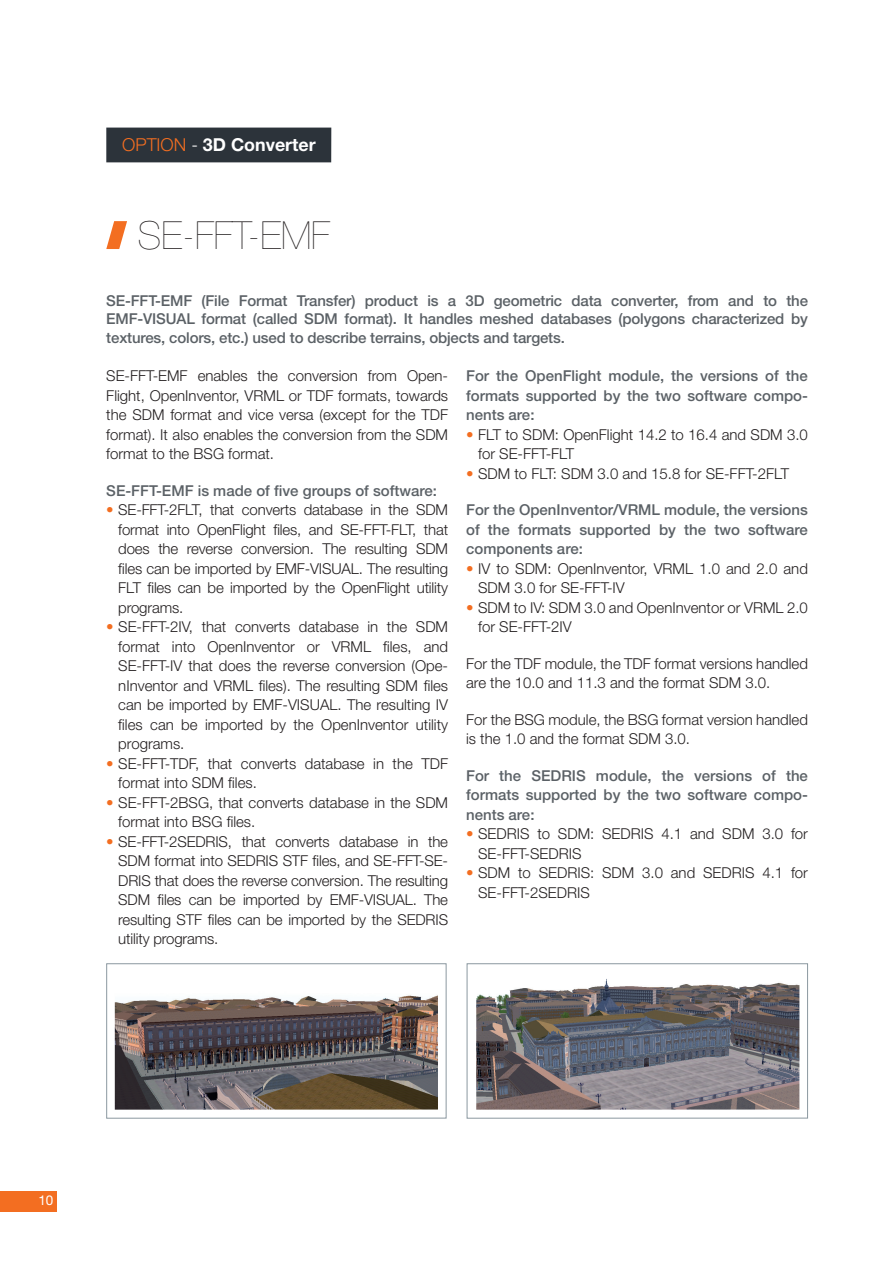
<style>
.page{position:relative;width:893px;height:1263px;background:#fff}
.page>*{position:absolute;margin:0;border:0;box-sizing:border-box;transform-origin:0 0}
.t1{font:200 38.7px "Helvetica Neue LT Std";color:#231f20}
.Main_features_INTE{font:700 17.85px "Helvetica Neue LT Std";color:#fff}
.TEXTE{font:300 15px/19.5px "Helvetica Neue LT Std";color:#231f20}
.TEXTE-2{font:500 15px/19.5px "Helvetica Neue LT Std";letter-spacing:-.01em;color:#5b6166;text-align:justify}
.t2{font:13.5px "Helvetica Neue LT Std";color:#fff}
.s1{font-weight:300;color:#f36e21}
.s2{font-weight:300}
.s3{color:#f36e21}
</style>
<div class="page">
<div style="left:0;top:1191px;width:57px;height:20px;background:#f36e21"></div>
<div style="left:106px;top:128px;width:225px;height:34px;background:#2c333a"></div>
<svg style="left:106px;top:221px;width:21px;height:28px"></svg>
<div style="left:106px;top:963px;width:340px;height:155px;border:1px solid #8b98a0"></div>
<div style="left:467px;top:963px;width:341px;height:155px;border:1px solid #8b98a0"></div>
<img style="left:115px;top:995px;width:323px;height:115px">
<img style="left:476px;top:979px;width:323px;height:131px">
<p class="Main_features_INTE" style="left:122px;top:134px;width:195px"><span class="s1">OPTION</span> <span class="s2">-</span> 3D Converter</p>
<p class="t1" style="left:138px;top:213px;width:194px">SE-FFT-EMF</p>
<p class="TEXTE-2" style="left:106px;top:291px;width:703px;line-height:18px">SE-FFT-EMF (File Format Transfer) product is a 3D geometric data converter, from and to the<br>EMF-VISUAL format (called SDM format). It handles meshed databases (polygons characterized by</p>
<p class="TEXTE-2" style="left:106px;top:328px;width:460px">textures, colors, etc.) used to describe terrains, objects and targets.</p>
<p class="TEXTE" style="left:106px;top:366px;width:343px;text-align:justify">SE-FFT-EMF enables the conversion from Open-Flight, OpenInventor, VRML or TDF formats, towards the SDM format and vice versa (except for the TDF format). It also enables the conversion from the SDM format to the BSG format.</p>
<p class="TEXTE-2" style="left:106px;top:480px;width:332px">SE-FFT-EMF is made of five groups of software:</p>
<p class="TEXTE" style="left:118px;top:500px;width:331px;text-align:justify;text-indent:-12px"><span class="s3">•</span> SE-FFT-2FLT, that converts database in the SDM format into OpenFlight files, and SE-FFT-FLT, that does the reverse conversion. The resulting SDM files can be imported by EMF-VISUAL. The resulting FLT files can be imported by the OpenFlight utility programs.</p>
<p class="TEXTE" style="left:118px;top:617px;width:331px;text-align:justify;text-indent:-12px"><span class="s3">•</span> SE-FFT-2IV, that converts database in the SDM format into OpenInventor or VRML files, and SE-FFT-IV that does the reverse conversion (Ope&shy;nInventor and VRML files). The resulting SDM files can be imported by EMF-VISUAL. The resulting IV files can be imported by the OpenInventor utility programs.</p>
<p class="TEXTE" style="left:118px;top:753px;width:331px;text-indent:-12px"><span class="s3">•</span> SE-FFT-TDF, that converts database in the TDF format into SDM files.</p>
<p class="TEXTE" style="left:118px;top:792px;width:331px;text-indent:-12px"><span class="s3">•</span> SE-FFT-2BSG, that converts database in the SDM format into BSG files.</p>
<p class="TEXTE" style="left:118px;top:831px;width:331px;text-align:justify;text-indent:-12px"><span class="s3">•</span> SE-FFT-2SEDRIS, that converts database in the SDM format into SEDRIS STF files, and SE-FFT-SE-DRIS that does the reverse conversion. The resulting SDM files can be imported by EMF-VISUAL. The resulting STF files can be imported by the SEDRIS utility programs.</p>
<p class="TEXTE-2" style="left:466px;top:366px;width:343px">For the OpenFlight module, the versions of the formats supported by the two software compo&shy;nents are:</p>
<p class="TEXTE" style="left:478px;top:424px;width:331px;text-indent:-12px"><span class="s3">•</span> FLT to SDM: OpenFlight 14.2 to 16.4 and SDM 3.0 for SE-FFT-FLT</p>
<p class="TEXTE" style="left:466px;top:463px;width:324px"><span class="s3">•</span> SDM to FLT: SDM 3.0 and 15.8 for SE-FFT-2FLT</p>
<p class="TEXTE-2" style="left:466px;top:500px;width:343px">For the OpenInventor/VRML module, the versions of the formats supported by the two software components are:</p>
<p class="TEXTE" style="left:478px;top:558px;width:331px;text-indent:-12px"><span class="s3">•</span> IV to SDM: OpenInventor, VRML 1.0 and 2.0 and<br>SDM 3.0 for SE-FFT-IV</p>
<p class="TEXTE" style="left:478px;top:597px;width:331px;text-indent:-12px"><span class="s3">•</span> SDM to IV: SDM 3.0 and OpenInventor or VRML 2.0 for SE-FFT-2IV</p>
<p class="TEXTE" style="left:466px;top:653px;width:343px">For the TDF module, the TDF format versions handled are the 10.0 and 11.3 and the format SDM 3.0.</p>
<p class="TEXTE" style="left:466px;top:709px;width:343px">For the BSG module, the BSG format version handled is the 1.0 and the format SDM 3.0.</p>
<p class="TEXTE-2" style="left:466px;top:765px;width:343px">For the SEDRIS module, the versions of the formats supported by the two software compo&shy;nents are:</p>
<p class="TEXTE" style="left:478px;top:824px;width:331px;text-indent:-12px"><span class="s3">•</span> SEDRIS to SDM: SEDRIS 4.1 and SDM 3.0 for<br>SE-FFT-SEDRIS</p>
<p class="TEXTE" style="left:478px;top:863px;width:331px;text-indent:-12px"><span class="s3">•</span> SDM to SEDRIS: SDM 3.0 and SEDRIS 4.1 for<br>SE-FFT-2SEDRIS</p>
<p class="t2" style="left:38px;top:1192px;width:17px">10</p>
</div>
